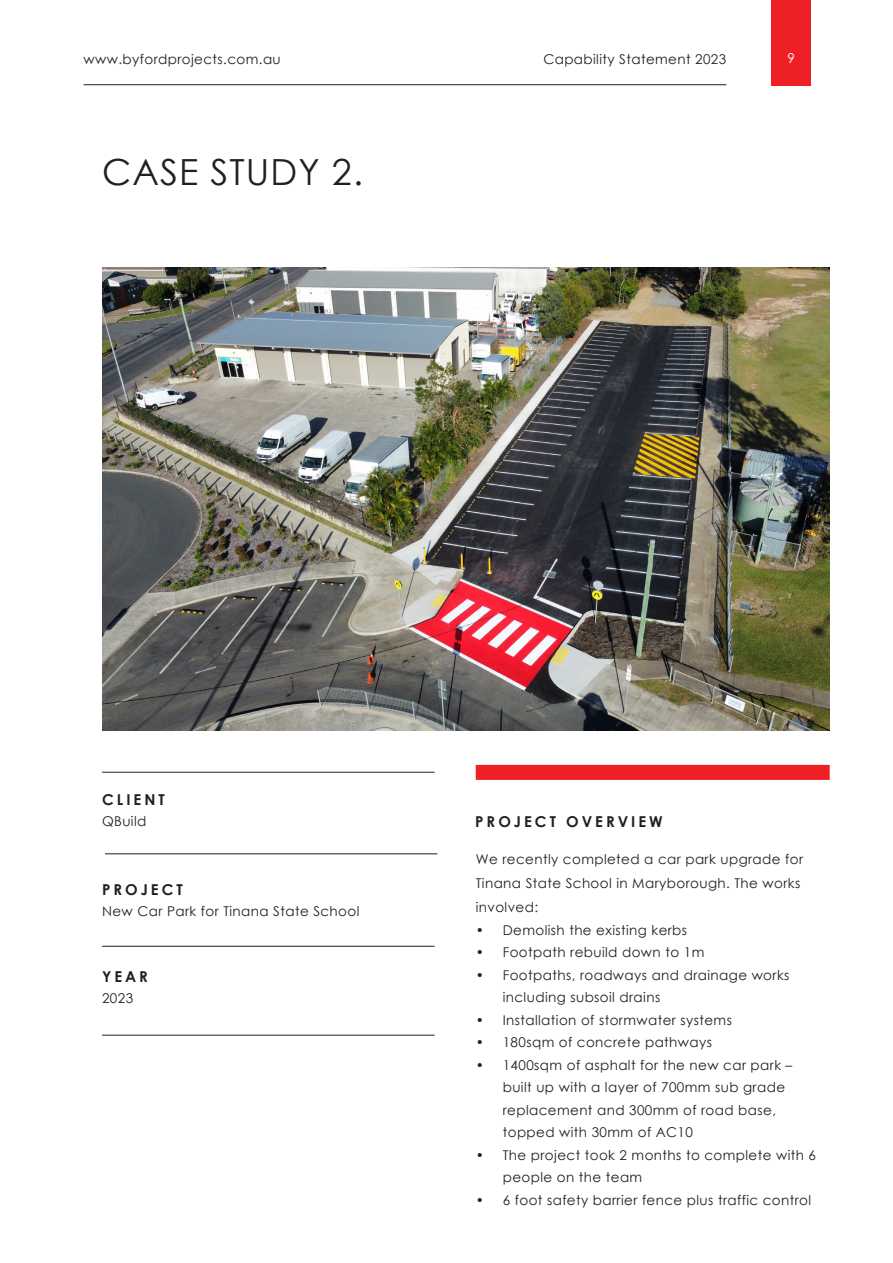
<style>
.page{position:relative;width:893px;height:1263px;background:#fff}
.page>*{position:absolute;margin:0;border:0;box-sizing:border-box;transform-origin:0 0}
.t1{font:36px "Century Gothic";letter-spacing:.03em;color:#231f20}
.t2{font:700 15px "Century Gothic";letter-spacing:.2em;color:#231f20}
.t3{font:13.5px/22.5px "Century Gothic";letter-spacing:.03em;color:#231f20}
.t4{font:13.5px "Century Gothic";color:#fff}
</style>
<div class="page">
<div style="left:771px;top:0;width:40px;height:85px;background:#ee2026"></div>
<hr style="left:84px;top:84px;width:642px;height:1px;background:#231f20">
<img style="left:102px;top:267px;width:728px;height:464px">
<hr style="left:102px;top:772px;width:332px;height:1px;background:#231f20">
<div style="left:476px;top:765px;width:354px;height:15px;background:#ee2026"></div>
<hr style="left:105px;top:853px;width:332px;height:1px;background:#231f20">
<hr style="left:102px;top:946px;width:332px;height:1px;background:#231f20">
<hr style="left:102px;top:1035px;width:332px;height:1px;background:#231f20">
<p class="t3" style="left:84px;top:48px;width:199px">www.byfordprojects.com.au</p>
<p class="t3" style="left:543px;top:48px;width:184px">Capability Statement 2023</p>
<p class="t4" style="left:788px;top:48px;width:9px">9</p>
<h1 class="t1" style="left:102px;top:146px;width:262px">CASE STUDY 2.</h1>
<p class="t2" style="left:102px;top:788px;width:64px">CLIENT</p>
<p class="t3" style="left:102px;top:810px;width:46px">QBuild</p>
<p class="t2" style="left:102px;top:878px;width:82px">PROJECT</p>
<p class="t3" style="left:102px;top:900px;width:259px">New Car Park for Tinana State School</p>
<p class="t2" style="left:102px;top:965px;width:47px">YEAR</p>
<p class="t3" style="left:102px;top:987px;width:33px">2023</p>
<p class="t2" style="left:475px;top:810px;width:189px">PROJECT OVERVIEW</p>
<p class="t3" style="left:476px;top:847px;width:329px;line-height:24px">We recently completed a car park upgrade for<br>Tinana State School in Maryborough. The works involved:</p>
<p class="t3" style="left:476px;top:918px;width:213px">• Demolish the existing kerbs</p>
<p class="t3" style="left:476px;top:941px;width:230px">• Footpath rebuild down to 1m</p>
<p class="t3" style="left:503px;top:963px;width:288px;text-indent:-27px">• Footpaths, roadways and drainage works including subsoil drains</p>
<p class="t3" style="left:476px;top:1008px;width:258px">• Installation of stormwater systems</p>
<p class="t3" style="left:476px;top:1031px;width:238px">• 180sqm of concrete pathways</p>
<p class="t3" style="left:503px;top:1053px;width:291px;text-indent:-27px">• 1400sqm of asphalt for the new car park – built up with a layer of 700mm sub grade replacement and 300mm of road base, topped with 30mm of AC10</p>
<p class="t3" style="left:503px;top:1143px;width:315px;text-indent:-27px">• The project took 2 months to complete with 6 people on the team</p>
<p class="t3" style="left:476px;top:1188px;width:337px">• 6 foot safety barrier fence plus traffic control</p>
</div>
